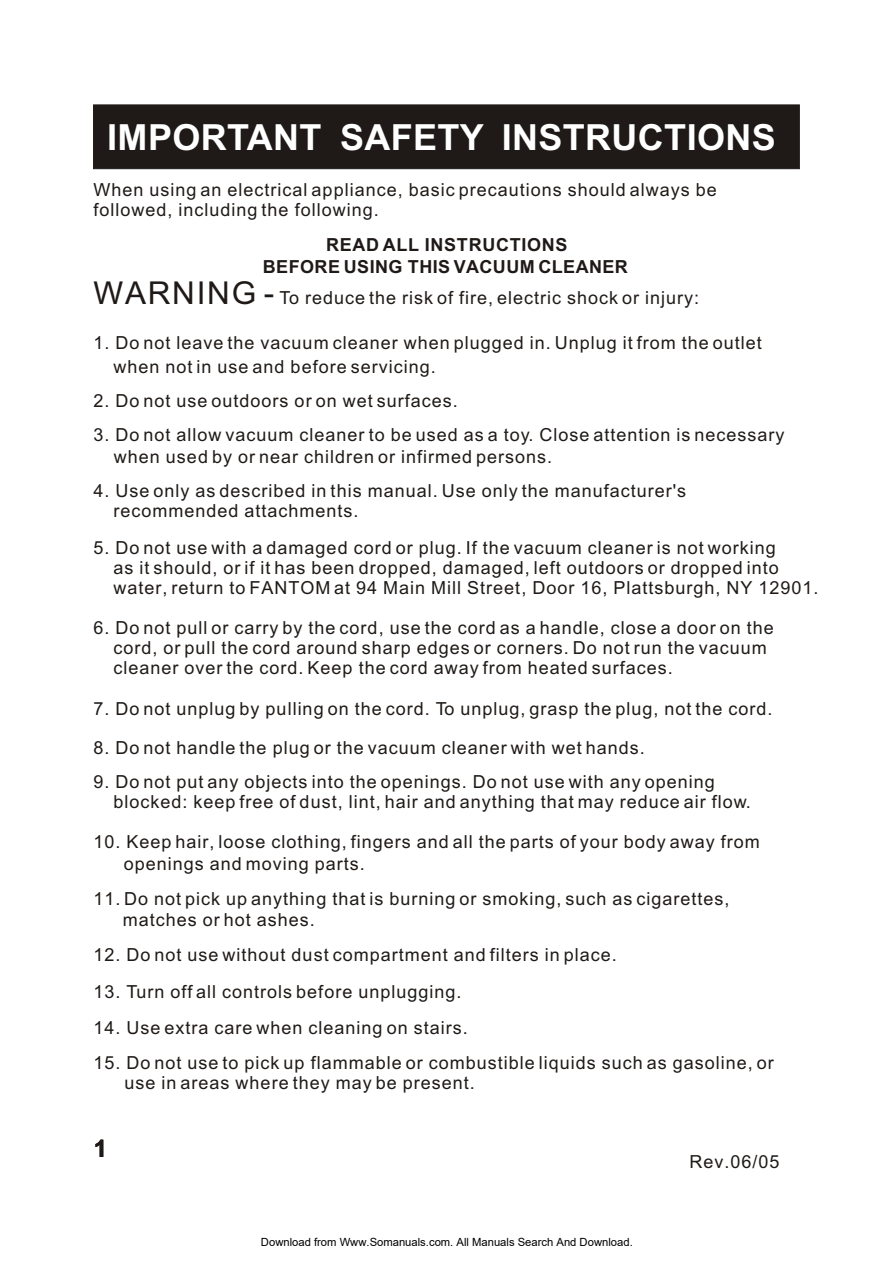
<style>
.page{position:relative;width:894px;height:1263px;background:#fff}
.page>*{position:absolute;margin:0;border:0;box-sizing:border-box;transform-origin:0 0}
.t1{font:700 36px "Arial";letter-spacing:.01em;color:#fff}
.t2{font:700 24px "Arial";color:#1f1a17}
.t3{font:18px/20.1px "Arial";letter-spacing:.055em;color:#1f1a17}
.t4{font:700 18px/21.9px "Arial";letter-spacing:.025em;color:#1f1a17;text-align:center}
.t5{font:11.25px "Arial";color:#000}
.s1{font-size:31.5px}
.s2{font-style:inherit}
</style>
<div class="page">
<div style="left:93px;top:104px;width:707px;height:65px;background:#1f1a17;border:1px solid #1f1a17"></div>
<h1 class="t1" style="left:107px;top:123px;width:670px">IMPORTANT SAFETY INSTRUCTIONS</h1>
<p class="t3" style="left:94px;top:180px;width:625px;line-height:21px">When using an electrical appliance, basic precautions should always be followed, including the following.</p>
<p class="t4" style="left:263px;top:236px;width:367px">READ ALL INSTRUCTIONS<br>BEFORE USING THIS VACUUM CLEANER</p>
<p class="t3" style="left:94px;top:289px;width:607px"><span class="s1">WARNING -</span> To reduce the risk of fire, electric shock or injury:</p>
<p class="t3" style="left:114px;top:332px;width:650px;line-height:24.3px;text-indent:-20px">1. Do not leave the vacuum cleaner when plugged in. Unplug it from the outlet when not in use and before servicing.</p>
<p class="t3" style="left:94px;top:393px;width:366px">2. Do not use outdoors or on wet surfaces.</p>
<p class="t3" style="left:114px;top:426px;width:672px;line-height:21.9px;text-indent:-20px">3. Do not allow vacuum cleaner to be used as a toy. Close attention is necessary when used by or near children or infirmed persons.</p>
<p class="t3" style="left:114px;top:483px;width:574px;text-indent:-20px">4. Use only as described in this manual. Use only the manufacturer's recommended attachments.</p>
<p class="t3" style="left:114px;top:540px;width:706px;text-indent:-20px">5. Do not use with a damaged cord or plug. If the vacuum cleaner is not working<br>as it should, or if it has been dropped, damaged, left outdoors or dropped into water, return to FANTOM at <span class="s2">94 Main Mill Street, Door 16, Plattsburgh, NY 12901</span>.</p>
<p class="t3" style="left:114px;top:619px;width:662px;text-indent:-20px">6. Do not pull or carry by the cord, use the cord as a handle, close a door on the cord, or pull the cord around sharp edges or corners. Do not run the vacuum cleaner over the cord. Keep the cord away from heated surfaces.</p>
<p class="t3" style="left:94px;top:701px;width:681px">7. Do not unplug by pulling on the cord. To unplug, grasp the plug, not the cord.</p>
<p class="t3" style="left:94px;top:740px;width:553px">8. Do not handle the plug or the vacuum cleaner with wet hands.</p>
<p class="t3" style="left:114px;top:773px;width:639px;text-indent:-20px">9. Do not put any objects into the openings. Do not use with any opening blocked: keep free of dust, lint, hair and anything that may reduce air flow.</p>
<p class="t3" style="left:124px;top:833px;width:638px;line-height:21.8px;text-indent:-30px">10. Keep hair, loose clothing, fingers and all the parts of your body away from openings and moving parts.</p>
<p class="t3" style="left:123px;top:890px;width:608px;line-height:21px;text-indent:-29px">11. Do not pick up anything that is burning or smoking, such as cigarettes, matches or hot ashes.</p>
<p class="t3" style="left:94px;top:946px;width:525px">12. Do not use without dust compartment and filters in place.</p>
<p class="t3" style="left:94px;top:983px;width:369px">13. Turn off all controls before unplugging.</p>
<p class="t3" style="left:94px;top:1019px;width:376px">14. Use extra care when cleaning on stairs.</p>
<p class="t3" style="left:125px;top:1054px;width:651px;text-indent:-31px">15. Do not use to pick up flammable or combustible liquids such as gasoline, or use in areas where they may be present.</p>
<h2 class="t2" style="left:94px;top:1140px;width:15px">1</h2>
<p class="t5" style="left:261px;top:1235px;width:373px">Download from Www.Somanuals.com. All Manuals Search And Download.</p>
<p class="t3" style="left:690px;top:1153px;width:92px">Rev.0<span class="s2">6</span>/0<span class="s2">5</span></p>
</div>
